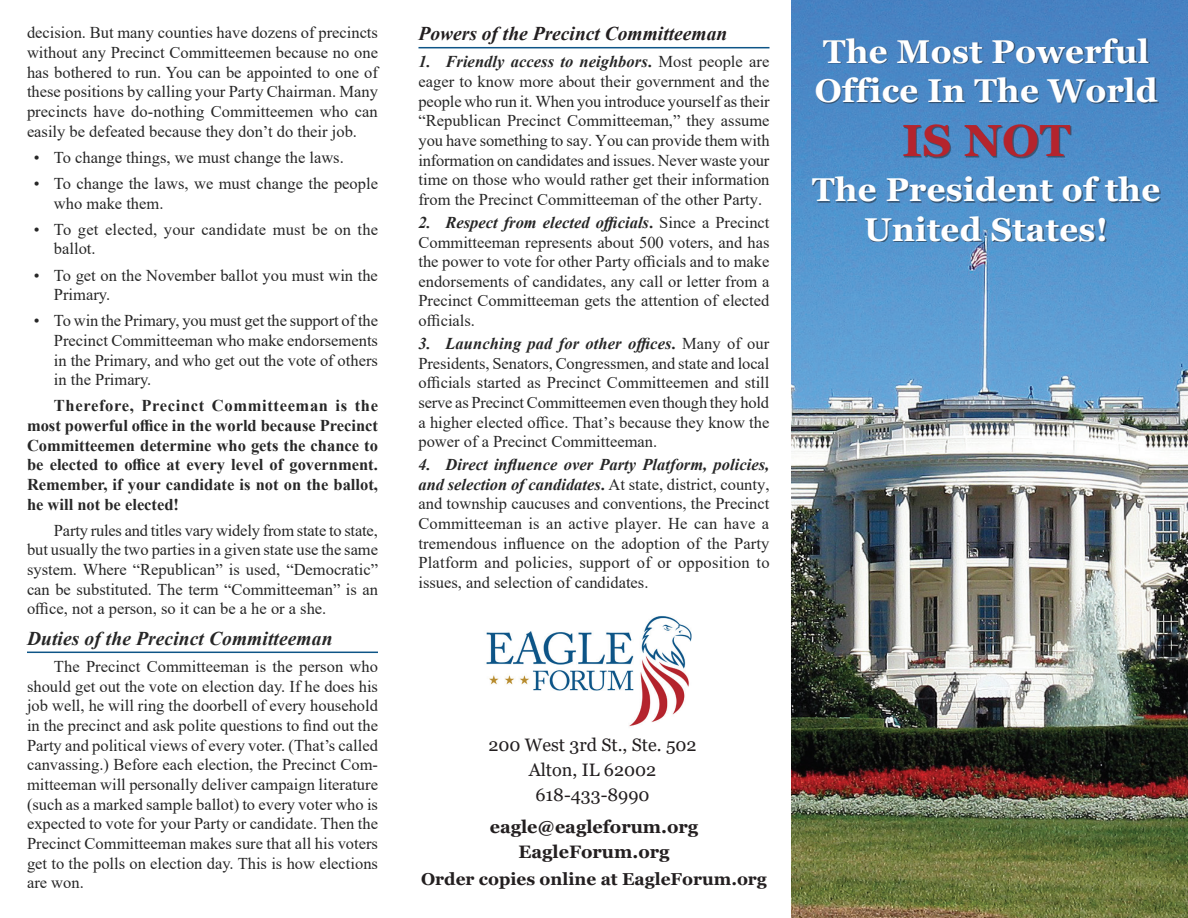
<style>
.page{position:relative;width:1188px;height:918px;background:#fff}
.page>*{position:absolute;margin:0;border:0;box-sizing:border-box;transform-origin:0 0}
.t1{font:700 45px "Georgia";color:#b4242d}
.t2{font:700 33px/39.6px "Georgia";letter-spacing:.01em;color:#fff}
.t3{font:italic 700 19.5px "Times New Roman";letter-spacing:.005em;color:#272727}
.t4{font:italic 700 19.5px "Times New Roman";color:#231f20}
.t5{font:18px/24.9px "Georgia";color:#231f20;text-align:center}
.t6{font:700 18px/24.9px "Georgia";color:#231f20;text-align:center}
.t7{font:700 17.25px "Georgia";color:#231f20}
.t8{font:16.5px/19.6px "Times New Roman";color:#272727;text-align:justify}
.t9{font:700 16.5px/19.6px "Times New Roman";color:#272727;text-align:justify}
.s1{font-weight:700;font-style:italic}
.s2{font-weight:700}
</style>
<div class="page">
<img style="left:791px;top:0;width:397px;height:918px">
<img style="left:486px;top:616px;width:206px;height:111px">
<div style="left:813px;top:38px;width:348px;height:204px;background:#231f20;opacity:.5"></div>
<hr style="left:27px;top:652px;width:351px;height:1px;background:#0e5587">
<hr style="left:418px;top:47px;width:352px;height:1px;background:#0e5587">
<p class="t8" style="left:27px;top:23px;width:353px">decision. But many counties have dozens of precincts without any Precinct Committeemen because no one has bothered to run. You can be appointed to one of these positions by calling your Party Chairman. Many precincts have do-nothing Committeemen who can easily be defeated because they don’t do their job.</p>
<p class="t8" style="left:34px;top:147px;width:312px">• To change things, we must change the laws.</p>
<p class="t8" style="left:54px;top:173px;width:326px;text-indent:-20px">• To change the laws, we must change the people who make them.</p>
<p class="t8" style="left:54px;top:219px;width:326px;text-indent:-20px">• To get elected, your candidate must be on the ballot.</p>
<p class="t8" style="left:54px;top:265px;width:325px;text-indent:-20px">• To get on the November ballot you must win the<br>Primary.</p>
<p class="t8" style="left:54px;top:310px;width:326px;text-indent:-20px">• To win the Primary, you must get the support of the Precinct Committeeman who make endorsements in the Primary, and who get out the vote of others in the Primary.</p>
<p class="t9" style="left:27px;top:396px;width:353px;text-indent:27px">Therefore, Precinct Committeeman is the most powerful office in the world because Precinct Committeemen determine who gets the chance to be elected to office at every level of government.<br>Remember, if your candidate is not on the ballot, he will not be elected!</p>
<p class="t8" style="left:27px;top:520px;width:353px;text-indent:27px">Party rules and titles vary widely from state to state, but usually the two parties in a given state use the same system. Where “Republican” is used, “Democratic” can be substituted. The term “Committeeman” is an office, not a person, so it can be a he or a she.</p>
<p class="t3" style="left:27px;top:625px;width:307px">Duties of the Precinct Committeeman</p>
<p class="t8" style="left:27px;top:656px;width:353px;text-indent:27px">The Precinct Committeeman is the person who should get out the vote on election day. If he does his job well, he will ring the doorbell of every household in the precinct and ask polite questions to find out the Party and political views of every voter. (That’s called canvassing.) Before each election, the Precinct Com&shy;mitteeman will personally deliver campaign literature (such as a marked sample ballot) to every voter who is expected to vote for your Party or candidate. Then the Precinct Committeeman makes sure that all his voters get to the polls on election day. This is how elections are won.</p>
<p class="t4" style="left:418px;top:20px;width:310px">Powers of the Precinct Committeeman</p>
<p class="t8" style="left:418px;top:52px;width:353px"><span class="s1">1. Friendly access to neighbors</span><span class="s2">.</span> Most people are eager to know more about their government and the people who run it. When you introduce yourself as their “Republican Precinct Committeeman,” they assume you have something to say. You can provide them with information on candidates and issues. Never waste your time on those who would rather get their information from the Precinct Committeeman of the other Party.</p>
<p class="t8" style="left:418px;top:212px;width:353px"><span class="s1">2. Respect from elected officials</span><span class="s2">.</span> Since a Precinct Committeeman represents about 500 voters, and has the power to vote for other Party officials and to make endorsements of candidates, any call or letter from a Precinct Committeeman gets the attention of elected officials.</p>
<p class="t8" style="left:418px;top:333px;width:353px"><span class="s1">3. Launching pad for other offices</span><span class="s2">.</span> Many of our Presidents, Senators, Congressmen, and state and local officials started as Precinct Committeemen and still serve as Precinct Committeemen even though they hold a higher elected office. That’s because they know the power of a Precinct Committeeman.</p>
<p class="t8" style="left:418px;top:454px;width:353px"><span class="s1">4. Direct influence over Party Platform, policies, and selection of candidates</span><span class="s2">.</span> At state, district, county, and township caucuses and conventions, the Precinct Committeeman is an active player. He can have a tremendous influence on the adoption of the Party Platform and policies, support of or opposition to issues, and selection of candidates.</p>
<p class="t5" style="left:488px;top:733px;width:210px">200 West 3rd St., Ste. 502<br>Alton, IL 62002<br>618-433-8990</p>
<p class="t6" style="left:490px;top:815px;width:210px">eagle@eagleforum.org<br>EagleForum.org</p>
<p class="t7" style="left:421px;top:868px;width:347px">Order copies online at EagleForum.org</p>
<h2 class="t2" style="left:815px;top:31px;width:345px">The Most Powerful<br>Office In The World</h2>
<h1 class="t1" style="left:902px;top:112px;width:170px">IS NOT</h1>
<h2 class="t2" style="left:812px;top:170px;width:350px;text-align:center">The President of the<br>United States!</h2>
</div>
